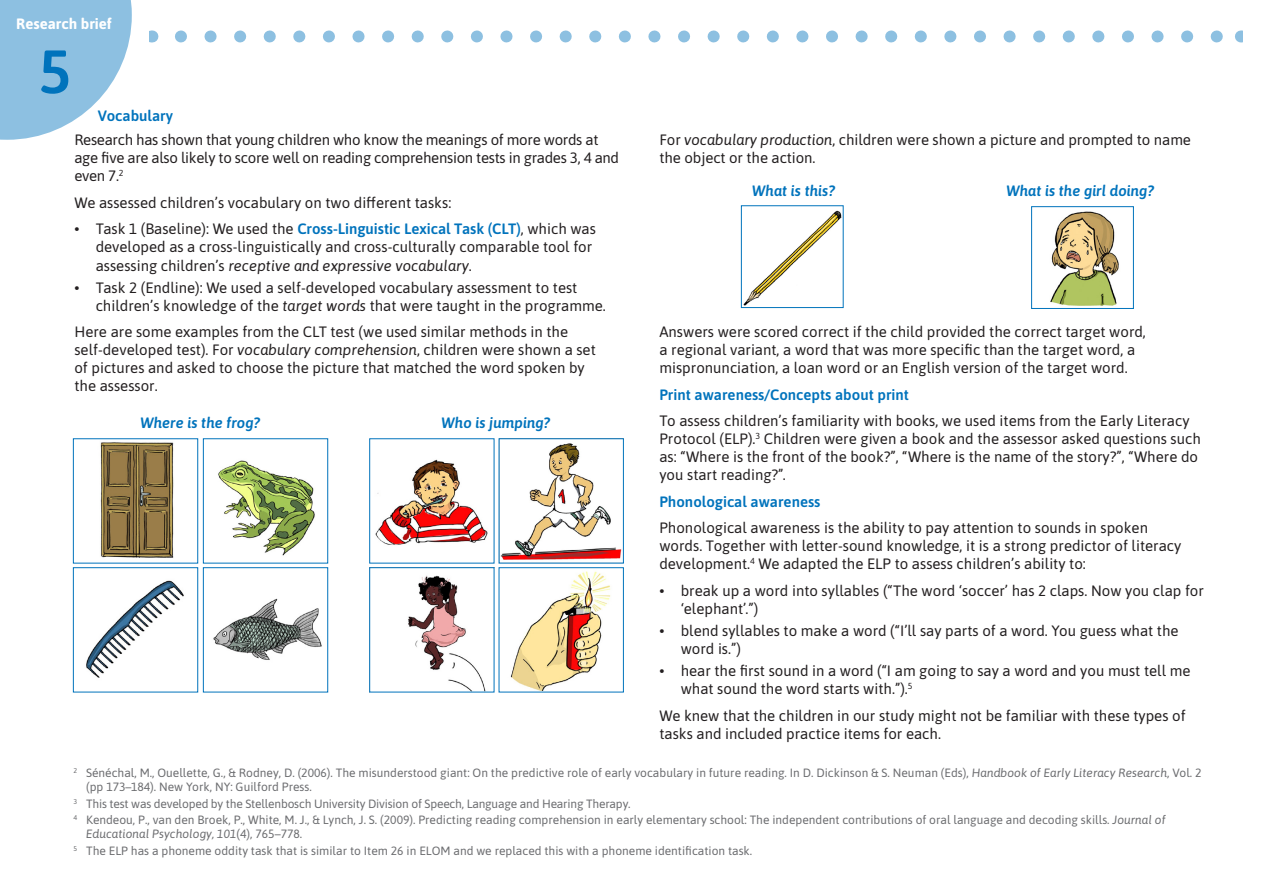
<style>
.page{position:relative;width:1263px;height:893px;background:#fff}
.page>*{position:absolute;margin:0;border:0;box-sizing:border-box;transform-origin:0 0}
.t1{font:600 61.2px "Asap";color:#0073bc}
.Body{font:15px/18px "Asap";color:#231f20}
.Body-2{font:15px/18px "Asap";letter-spacing:-.02em;color:#231f20}
.Body-3{font:600 15px "Asap";color:#0073bc}
.Body-4{font:italic 600 15px "Asap";color:#0073bc}
.t2{font:700 15px "Asap";color:#fff}
.Footnote{font:12px/14.4px "Asap";color:#6c6d70}
.s1{font-weight:600;color:#0073bc}
.s2{font-style:italic}
</style>
<div class="page">
<svg style="left:181px;top:30px;width:1042px;height:12px"></svg>
<svg style="left:151px;top:30px;width:1px;height:12px"></svg>
<svg style="left:1241px;top:30px;width:1px;height:12px"></svg>
<svg style="left:0;top:0;width:132px;height:140px"></svg>
<img style="left:86px;top:580px;width:98px;height:98px">
<div style="left:73px;top:567px;width:125px;height:125px;border:1px solid #0073bc"></div>
<img style="left:100px;top:442px;width:74px;height:116px">
<img style="left:213px;top:598px;width:109px;height:62px">
<div style="left:203px;top:567px;width:125px;height:125px;border:1px solid #0073bc"></div>
<img style="left:218px;top:460px;width:97px;height:96px">
<div style="left:203px;top:438px;width:125px;height:125px;border:1px solid #0073bc"></div>
<img style="left:501px;top:443px;width:121px;height:117px">
<div style="left:499px;top:438px;width:125px;height:125px;border:1px solid #0073bc"></div>
<img style="left:375px;top:459px;width:113px;height:86px">
<img style="left:510px;top:571px;width:101px;height:119px">
<div style="left:499px;top:567px;width:125px;height:125px;border:1px solid #0073bc"></div>
<img style="left:408px;top:575px;width:78px;height:115px">
<div style="left:369px;top:567px;width:125px;height:125px;border:1px solid #0073bc"></div>
<img style="left:1050px;top:211px;width:69px;height:95px">
<div style="left:1031px;top:206px;width:103px;height:103px;border:1px solid #0073bc"></div>
<img style="left:743px;top:210px;width:98px;height:96px">
<div style="left:741px;top:205px;width:102px;height:103px;border:1px solid #0073bc"></div>
<p class="t2" style="left:16px;top:14px;width:97px">Research brief</p>
<h1 class="t1" style="left:39px;top:29px;width:34px">5</h1>
<p class="Body-3" style="left:98px;top:106px;width:77px">Vocabulary</p>
<p class="Body-2" style="left:74px;top:130px;width:546px">Research has shown that young children who know the meanings of more words at age five are also likely to score well on reading comprehension tests in grades 3, 4 and even 7.<sup>2</sup></p>
<p class="Body" style="left:74px;top:193px;width:378px">We assessed children’s vocabulary on two different tasks:</p>
<p class="Body" style="left:96px;top:219px;width:502px;text-indent:-21px">• Task 1 (Baseline): We used the <span class="s1">Cross-Linguistic Lexical Task (CLT)</span>, which was developed as a cross-linguistically and cross-culturally comparable tool for assessing children’s <span class="s2">receptive and expressive vocabulary</span>.</p>
<p class="Body" style="left:96px;top:278px;width:512px;text-indent:-21px">• Task 2 (Endline): We used a self-developed vocabulary assessment to test children’s knowledge of the <span class="s2">target words</span> that were taught in the programme.</p>
<p class="Body" style="left:74px;top:322px;width:523px">Here are some examples from the CLT test (we used similar methods in the self-developed test). For <span class="s2">vocabulary comprehension</span>, children were shown a set of pictures and asked to choose the picture that matched the word spoken by the assessor.</p>
<p class="Body-4" style="left:141px;top:412px;width:121px">Where is the frog?</p>
<p class="Body-4" style="left:442px;top:412px;width:110px">Who is jumping?</p>
<p class="Body" style="left:659px;top:130px;width:533px">For <span class="s2">vocabulary production</span>, children were shown a picture and prompted to name the object or the action.</p>
<p class="Body-4" style="left:752px;top:180px;width:84px">What is this?</p>
<p class="Body-4" style="left:1006px;top:180px;width:149px">What is the girl doing?</p>
<p class="Body" style="left:659px;top:322px;width:488px">Answers were scored correct if the child provided the correct target word, a regional variant, a word that was more specific than the target word, a mispronunciation, a loan word or an English version of the target word.</p>
<p class="Body-3" style="left:659px;top:384px;width:251px">Print awareness/Concepts about print</p>
<p class="Body" style="left:659px;top:411px;width:543px">To assess children’s familiarity with books, we used items from the Early Literacy Protocol (ELP).<sup>3</sup> Children were given a book and the assessor asked questions such as: “Where is the front of the book?”, “Where is the name of the story?”, “Where do you start reading?”.</p>
<p class="Body-3" style="left:659px;top:491px;width:163px">Phonological awareness</p>
<p class="Body" style="left:659px;top:518px;width:523px">Phonological awareness is the ability to pay attention to sounds in spoken words. Together with letter-sound knowledge, it is a strong predictor of literacy development.<sup>4</sup> We adapted the ELP to assess children’s ability to:</p>
<p class="Body" style="left:681px;top:581px;width:525px;text-indent:-21px">• break up a word into syllables (“The word ‘soccer’ has 2 claps. Now you clap for ‘elephant’.”)</p>
<p class="Body" style="left:681px;top:621px;width:499px;text-indent:-21px">• blend syllables to make a word (“I’ll say parts of a word. You guess what the word is.”)</p>
<p class="Body" style="left:681px;top:661px;width:511px;text-indent:-21px">• hear the first sound in a word (“I am going to say a word and you must tell me what sound the word starts with.”).<sup>5</sup></p>
<p class="Body" style="left:659px;top:706px;width:528px">We knew that the children in our study might not be familiar with these types of tasks and included practice items for each.</p>
<p class="Footnote" style="left:86px;top:765px;width:1117px;text-indent:-13px"><sup>2</sup> Sénéchal, M., Ouellette, G., &amp; Rodney, D. (2006). The misunderstood giant: On the predictive role of early vocabulary in future reading. In D. Dickinson &amp; S. Neuman (Eds), <span class="s2">Handbook of Early Literacy Research</span>, Vol. 2 (pp 173–184). New York, NY: Guilford Press.</p>
<p class="Footnote" style="left:73px;top:795px;width:559px"><sup>3</sup> This test was developed by the Stellenbosch University Division of Speech, Language and Hearing Therapy.</p>
<p class="Footnote" style="left:86px;top:812px;width:1081px;text-indent:-13px"><sup>4</sup> Kendeou, P., van den Broek, P., White, M. J., &amp; Lynch, J. S. (2009). Predicting reading comprehension in early elementary school: The independent contributions of oral language and decoding skills. <span class="s2">Journal of<br>Educational Psychology, 101</span>(4), 765–778.</p>
<p class="Footnote" style="left:73px;top:843px;width:680px"><sup>5</sup> The ELP has a phoneme oddity task that is similar to Item 26 in ELOM and we replaced this with a phoneme identification task.</p>
</div>
